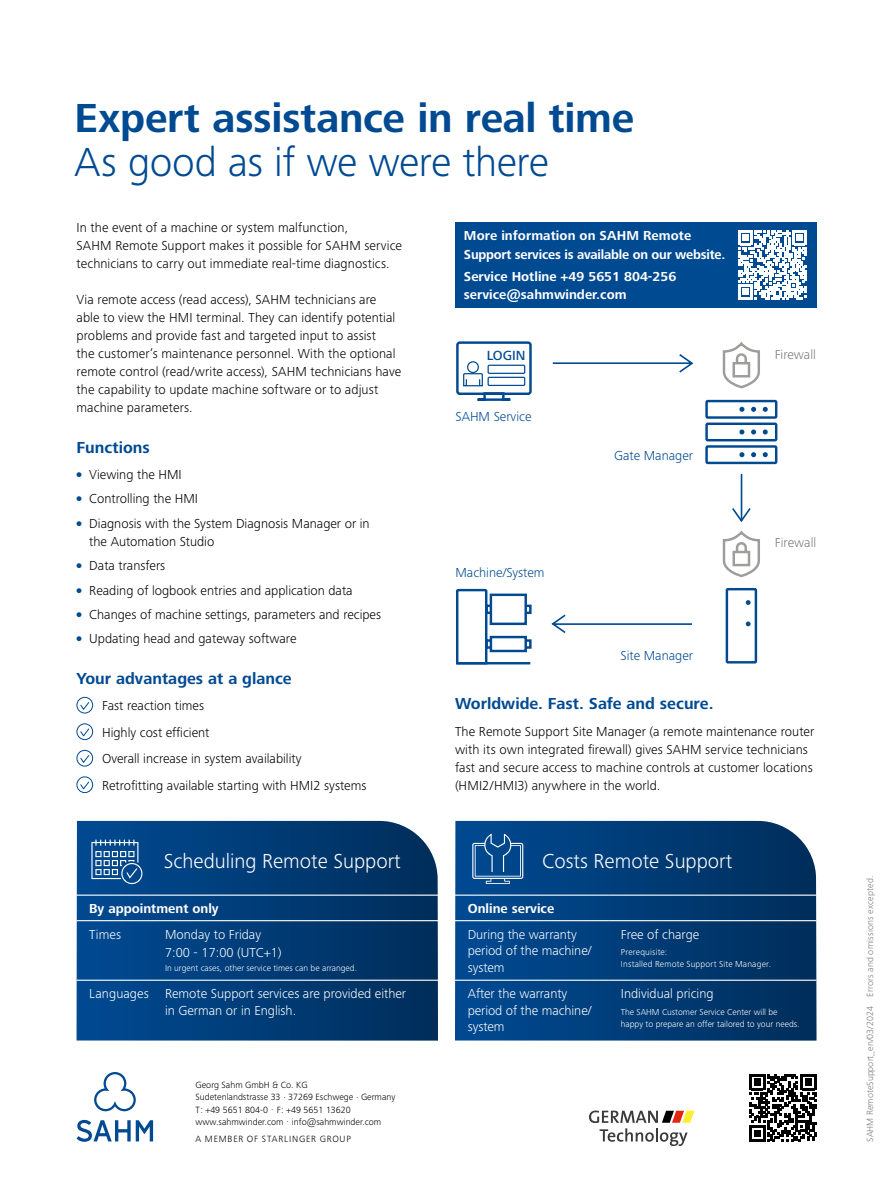
<style>
.page{position:relative;width:893px;height:1191px;background:#fff}
.page>*{position:absolute;margin:0;border:0;box-sizing:border-box;transform-origin:0 0}
.t1{font:700 42px "Frutiger Next LTW1 G";letter-spacing:-.01em;color:#004a92}
.t2{font:300 42px "Frutiger Next LTW1 G";letter-spacing:-.01em;color:#004a92}
.t3{font:300 21px "Frutiger Next LTW1 G";color:#fff}
.t4{font:700 16.5px "Frutiger Next LTW1 G";color:#004a92}
.t5{font:500 13.8px "Frutiger Next LTW1 G";color:#004a92}
.t6{font:300 13.5px/18px "Frutiger Next LTW1 G";color:#000}
.t7{font:300 13.5px/16.5px "Frutiger Next LTW1 G";color:#fff}
.t8{font:700 13.5px/18px "Frutiger Next LTW1 G";color:#fff}
.t9{font:300 13.5px "Frutiger Next LTW1 G";color:#004a92}
.t10{font:300 13.5px "Frutiger Next LTW1 G";color:#7b7b7a}
.t11{font:300 9.3px/12.3px "Frutiger Next LTW1 G";color:#000}
.t12{font:300 9.3px "Frutiger Next LTW1 G";letter-spacing:.01em;color:#7b7b7a}
.t13{font:300 9.3px "Frutiger Next LTW1 G";letter-spacing:.085em;color:#000}
.t14{font:300 9px/12px "Frutiger Next LTW1 G";color:#fff}
.t15{font:300 9px/12px "Frutiger Next LTW1 G";letter-spacing:.02em;color:#fff}
.s1{color:#004a92}
</style>
<div class="page">
<svg style="left:76px;top:696px;width:17px;height:18px"></svg>
<svg style="left:76px;top:723px;width:17px;height:17px"></svg>
<svg style="left:76px;top:749px;width:17px;height:18px"></svg>
<svg style="left:76px;top:776px;width:17px;height:17px"></svg>
<div style="left:455px;top:222px;width:361px;height:85px;background:#004a92"></div>
<svg style="left:77px;top:1119px;width:76px;height:22px"></svg>
<svg style="left:94px;top:1072px;width:42px;height:39px"></svg>
<svg style="left:749px;top:1074px;width:67px;height:67px"></svg>
<svg style="left:589px;top:1110px;width:105px;height:36px"></svg>
<svg style="left:456px;top:587px;width:302px;height:77px"></svg>
<svg style="left:550px;top:587px;width:202px;height:48px"></svg>
<svg style="left:456px;top:341px;width:321px;height:237px"></svg>
<svg style="left:738px;top:230px;width:69px;height:69px"></svg>
<svg style="left:455px;top:821px;width:361px;height:219px;background:#043f78"></svg>
<svg style="left:77px;top:821px;width:361px;height:219px;background:#043f78"></svg>
<svg style="left:91px;top:839px;width:51px;height:45px;background:#3e73a8"></svg>
<hr style="left:77px;top:894px;width:82px;height:1px;background:#fff">
<hr style="left:159px;top:894px;width:279px;height:1px;background:#fff">
<hr style="left:77px;top:920px;width:82px;height:1px;background:#fff">
<hr style="left:159px;top:920px;width:279px;height:1px;background:#fff">
<hr style="left:77px;top:979px;width:82px;height:1px;background:#fff">
<hr style="left:159px;top:979px;width:279px;height:1px;background:#fff">
<svg style="left:472px;top:833px;width:51px;height:51px;background:#29649e"></svg>
<hr style="left:455px;top:894px;width:153px;height:1px;background:#fff">
<hr style="left:608px;top:894px;width:208px;height:1px;background:#fff">
<hr style="left:455px;top:920px;width:153px;height:1px;background:#fff">
<hr style="left:608px;top:920px;width:208px;height:1px;background:#fff">
<hr style="left:455px;top:979px;width:153px;height:1px;background:#fff">
<hr style="left:608px;top:979px;width:208px;height:1px;background:#fff">
<h1 class="t1" style="left:74px;top:94px;width:561px">Expert assistance in real time</h1>
<h1 class="t2" style="left:74px;top:138px;width:476px">As good as if we were there</h1>
<p class="t6" style="left:77px;top:218px;width:327px">In the event of a machine or system malfunction,<br>SAHM Remote Support makes it possible for SAHM service technicians to carry out immediate real-time diagnostics.</p>
<p class="t6" style="left:77px;top:290px;width:326px">Via remote access (read access), SAHM technicians are able to view the HMI terminal. They can identify potential problems and provide fast and targeted input to assist<br>the customer’s maintenance personnel. With the optional remote control (read/write access), SAHM technicians have the capability to update machine software or to adjust machine parameters.</p>
<p class="t4" style="left:77px;top:437px;width:75px">Functions</p>
<p class="t6" style="left:77px;top:465px;width:107px"><span class="s1">●</span> Viewing the HMI</p>
<p class="t6" style="left:77px;top:490px;width:123px"><sup>●</sup> Controlling the HMI</p>
<p class="t6" style="left:89px;top:514px;width:282px;text-indent:-13px"><sup>●</sup> Diagnosis with the System Diagnosis Manager or in the Automation Studio</p>
<p class="t6" style="left:77px;top:557px;width:90px"><span class="s1">●</span> Data transfers</p>
<p class="t6" style="left:77px;top:581px;width:278px"><sup>●</sup> Reading of logbook entries and application data</p>
<p class="t6" style="left:77px;top:605px;width:306px"><sup>●</sup> Changes of machine settings, parameters and recipes</p>
<p class="t6" style="left:77px;top:630px;width:221px"><sup>●</sup> Updating head and gateway software</p>
<p class="t4" style="left:77px;top:669px;width:217px">Your advantages at a glance</p>
<p class="t6" style="left:102px;top:692px;width:266px;line-height:26.5px">Fast reaction times<br>Highly cost efficient<br>Overall increase in system availability<br>Retrofitting available starting with HMI2 systems</p>
<p class="t8" style="left:464px;top:227px;width:263px">More information on SAHM Remote<br>Support services is available on our website.</p>
<p class="t8" style="left:464px;top:268px;width:214px">Service Hotline +49 5651 804-256 service@sahmwinder.com</p>
<p class="t10" style="left:775px;top:347px;width:43px">Firewall</p>
<p class="t5" style="left:487px;top:347px;width:40px">LOGIN</p>
<p class="t9" style="left:455px;top:408px;width:78px">SAHM Service</p>
<p class="t9" style="left:614px;top:447px;width:80px">Gate Manager</p>
<p class="t10" style="left:775px;top:534px;width:43px">Firewall</p>
<p class="t9" style="left:455px;top:564px;width:91px">Machine/System</p>
<p class="t9" style="left:620px;top:647px;width:74px">Site Manager</p>
<p class="t4" style="left:455px;top:694px;width:260px">Worldwide. Fast. Safe and secure.</p>
<p class="t6" style="left:455px;top:722px;width:361px">The Remote Support Site Manager (a remote maintenance router with its own integrated firewall) gives SAHM service technicians fast and secure access to machine controls at customer locations (HMI2/HMI3) anywhere in the world.</p>
<h2 class="t3" style="left:164px;top:849px;width:239px">Scheduling Remote Support</h2>
<p class="t8" style="left:89px;top:899px;width:131px">By appointment only</p>
<p class="t7" style="left:89px;top:926px;width:33px">Times</p>
<p class="t7" style="left:165px;top:925px;width:118px;line-height:18px">Monday to Friday<br>7:00 - 17:00 (UTC+1)</p>
<p class="t14" style="left:165px;top:962px;width:194px">In urgent cases, other service times can be arranged.</p>
<p class="t7" style="left:165px;top:985px;width:243px;text-indent:-76px">Languages Remote Support services are provided either in German or in English.</p>
<p class="t11" style="left:196px;top:1078px;width:201px">Georg Sahm GmbH &amp; Co. KG<br>Sudetenlandstrasse 33 . 37269 Eschwege . Germany T: +49 5651 804-0 . F: +49 5651 13620 www.sahmwinder.com . info@sahmwinder.com</p>
<p class="t13" style="left:196px;top:1133px;width:157px">A MEMBER OF STARLINGER GROUP</p>
<h2 class="t3" style="left:542px;top:849px;width:192px">Costs Remote Support</h2>
<p class="t8" style="left:468px;top:899px;width:88px">Online service</p>
<p class="t7" style="left:468px;top:926px;width:125px">During the warranty period of the machine/ system</p>
<p class="t7" style="left:621px;top:926px;width:80px">Free of charge</p>
<p class="t15" style="left:621px;top:946px;width:152px">Prerequisite:<br>Installed Remote Support Site Manager.</p>
<p class="t7" style="left:468px;top:985px;width:125px">After the warranty period of the machine/ system</p>
<p class="t7" style="left:621px;top:985px;width:94px">Individual pricing</p>
<p class="t14" style="left:621px;top:1005px;width:180px">The SAHM Customer Service Center will be happy to prepare an offer tailored to your needs.</p>
<p class="t12" style="left:865px;top:1141px;width:267px;rotate:-90deg">SAHM RemoteSupport_en/03/2024 Errors and omissions excepted.</p>
</div>
